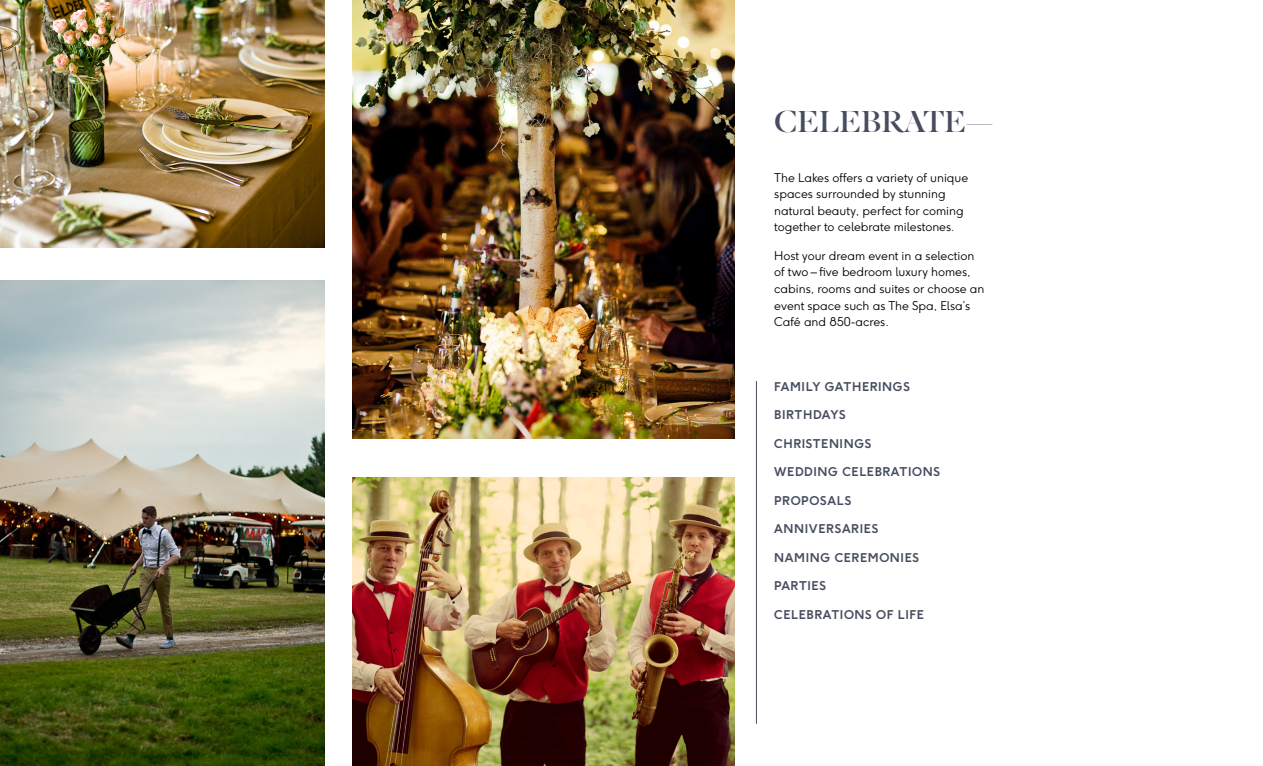
<style>
.page{position:relative;width:1263px;height:766px;background:#fff}
.page>*{position:absolute;margin:0;border:0;box-sizing:border-box;transform-origin:0 0}
.Text{font:30px "INDEPENDENT Headline";color:#474d5f}
.Text-2{font:300 12px/16.5px "F37 Ginger";color:#000}
.Text-3{font:700 12px "F37 Ginger";letter-spacing:.05em;color:#474d5f}
</style>
<div class="page">
<hr style="left:756px;top:381px;width:1px;height:342px;background:#474d5f">
<img style="left:352px;top:477px;width:383px;height:288px">
<img style="left:0;top:0;width:324px;height:248px">
<img style="left:0;top:280px;width:324px;height:485px">
<img style="left:352px;top:0;width:383px;height:439px">
<p class="Text" style="left:774px;top:102px;width:221px">CELEBRATE—</p>
<p class="Text-2" style="left:774px;top:169px;width:196px">The Lakes offers a variety of unique spaces surrounded by stunning natural beauty, perfect for coming together to celebrate milestones.</p>
<p class="Text-2" style="left:774px;top:247px;width:212px">Host your dream event in a selection of two – five bedroom luxury homes, cabins, rooms and suites or choose an event space such as The Spa, Elsa’s<br>Café and 850-acres.</p>
<p class="Text-3" style="left:774px;top:378px;width:137px">FAMILY GATHERINGS</p>
<p class="Text-3" style="left:774px;top:407px;width:73px">BIRTHDAYS</p>
<p class="Text-3" style="left:774px;top:435px;width:99px">CHRISTENINGS</p>
<p class="Text-3" style="left:774px;top:464px;width:167px">WEDDING CELEBRATIONS</p>
<p class="Text-3" style="left:774px;top:492px;width:78px">PROPOSALS</p>
<p class="Text-3" style="left:774px;top:521px;width:106px">ANNIVERSARIES</p>
<p class="Text-3" style="left:774px;top:549px;width:146px">NAMING CEREMONIES</p>
<p class="Text-3" style="left:774px;top:578px;width:53px">PARTIES</p>
<p class="Text-3" style="left:774px;top:606px;width:151px">CELEBRATIONS OF LIFE</p>
</div>
